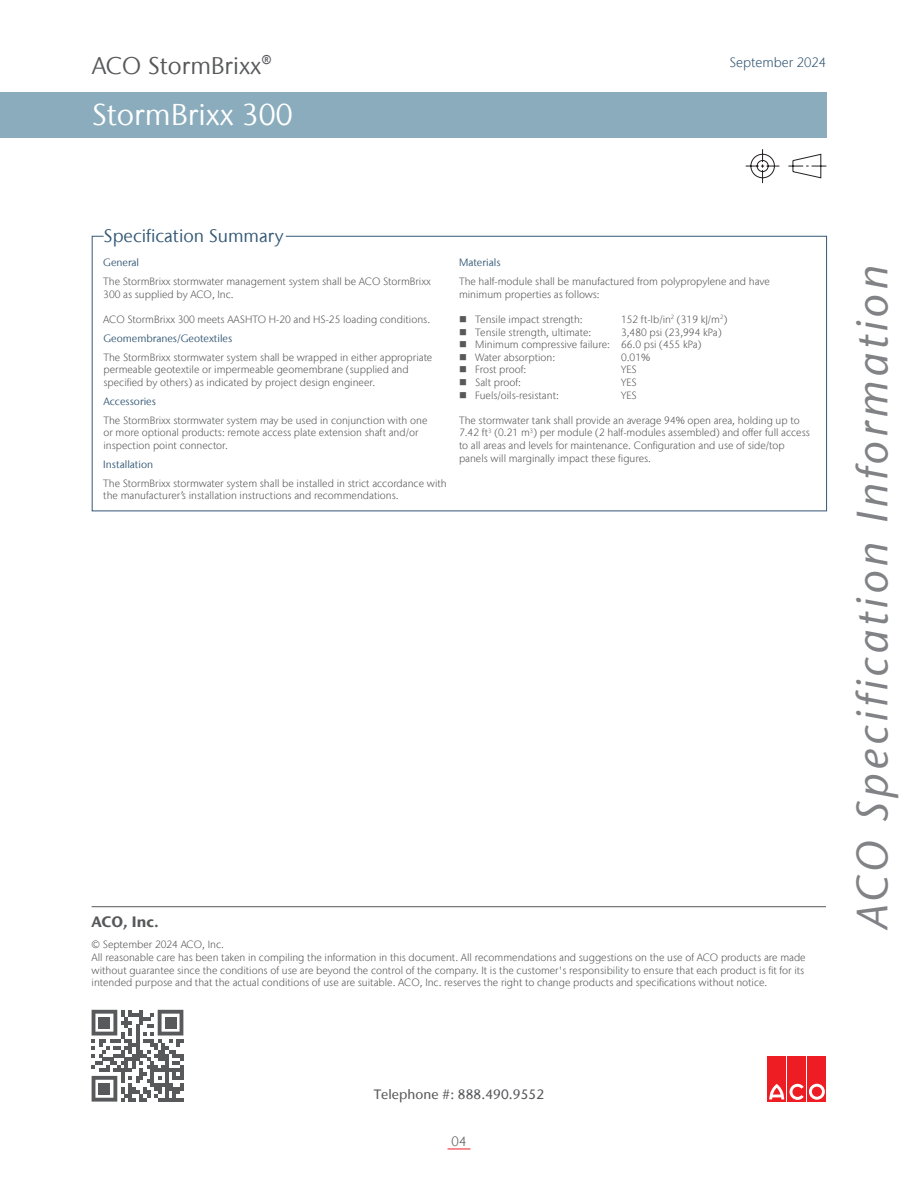
<style>
.page{position:relative;width:918px;height:1188px;background:#fff}
.page>*{position:absolute;margin:0;border:0;box-sizing:border-box;transform-origin:0 0}
.t1{font:italic 500 43.5px "Stone Sans IIITC Com";letter-spacing:.1em;color:#808285}
.t2{font:30px "Stone Sans IIITC Com";letter-spacing:.005em;color:#fff}
.t3{font:24px "Stone Sans IIITC Com";letter-spacing:.005em;color:#57585a}
.SSII_Book_12_Dark_Blue__Heading_2{font:18px "Stone Sans IIITC Com";color:#335875}
.SSII_Bold_10_Gray_1__ACO__Inc{font:700 15px "Stone Sans IIITC Com";color:#57585a}
.t4{font:500 13.5px "Stone Sans IIITC Com";letter-spacing:.005em;color:#57585a}
.t5{font:300 13.5px "Stone Sans IIITC Com";color:#335875}
.t6{font:300 13.5px "Stone Sans IIITC Com";color:#57585a}
.SSII_Light_9_Gray_1__Normal{font:300 10.5px/12.6px "Stone Sans IIITC Com";color:#57585a}
.SSII_Light_7_Gray_1__Fine_Print{font:300 10.5px/12.6px "Stone Sans IIITC Com";color:#57585a}
.SSII_Light_9_Gray_1__Bulleted_Normal{font:300 10.5px/12.6px "Stone Sans IIITC Com";color:#57585a}
.SSII_Book_9_Dark_Blue__Heading_4{font:10.5px "Stone Sans IIITC Com";color:#335875}
</style>
<div class="page">
<svg style="left:448px;top:1149px;width:22px;height:1px"></svg>
<div style="left:0;top:92px;width:826px;height:46px;background:#8aacbc"></div>
<svg style="left:92px;top:1010px;width:91px;height:92px"></svg>
<div style="left:99px;top:1017px;width:11px;height:11px;background:#58595b"></div>
<div style="left:165px;top:1017px;width:11px;height:11px;background:#58595b"></div>
<div style="left:99px;top:1083px;width:11px;height:11px;background:#58595b"></div>
<div style="left:767px;top:1056px;width:19px;height:46px;background:#ee1d23"></div>
<div style="left:788px;top:1056px;width:18px;height:46px;background:#ee1d23"></div>
<div style="left:808px;top:1056px;width:18px;height:46px;background:#ee1d23"></div>
<svg style="left:769px;top:1084px;width:56px;height:16px"></svg>
<svg style="left:746px;top:149px;width:80px;height:34px"></svg>
<hr style="left:92px;top:906px;width:734px;height:1px;background:#57585a">
<svg style="left:91px;top:236px;width:736px;height:276px"></svg>
<h3 class="t3" style="left:92px;top:51px;width:181px">ACO StormBrixx®</h3>
<h2 class="t2" style="left:92px;top:96px;width:202px">StormBrixx 300</h2>
<p class="t5" style="left:730px;top:54px;width:98px">September 2024</p>
<p class="SSII_Book_12_Dark_Blue__Heading_2" style="left:104px;top:225px;width:181px">Specification Summary</p>
<p class="SSII_Book_9_Dark_Blue__Heading_4" style="left:103px;top:256px;width:37px">General</p>
<p class="SSII_Light_9_Gray_1__Normal" style="left:103px;top:275px;width:329px">The StormBrixx stormwater management system shall be ACO StormBrixx<br>300 as supplied by ACO, Inc.</p>
<p class="SSII_Light_9_Gray_1__Normal" style="left:103px;top:313px;width:328px">ACO StormBrixx 300 meets AASHTO H-20 and HS-25 loading conditions.</p>
<p class="SSII_Light_9_Gray_1__Normal" style="left:103px;top:351px;width:330px">The StormBrixx stormwater system shall be wrapped in either appropriate permeable geotextile or impermeable geomembrane (supplied and specified by others) as indicated by project design engineer.</p>
<p class="SSII_Light_9_Gray_1__Normal" style="left:103px;top:414px;width:325px">The StormBrixx stormwater system may be used in conjunction with one or more optional products: remote access plate extension shaft and/or inspection point connector.</p>
<p class="SSII_Book_9_Dark_Blue__Heading_4" style="left:103px;top:332px;width:130px">Geomembranes/Geotextiles</p>
<p class="SSII_Book_9_Dark_Blue__Heading_4" style="left:103px;top:395px;width:54px">Accessories</p>
<p class="SSII_Book_9_Dark_Blue__Heading_4" style="left:103px;top:458px;width:51px">Installation</p>
<p class="SSII_Light_9_Gray_1__Normal" style="left:103px;top:477px;width:345px">The StormBrixx stormwater system shall be installed in strict accordance with the manufacturer’s installation instructions and recommendations.</p>
<p class="SSII_Book_9_Dark_Blue__Heading_4" style="left:459px;top:256px;width:43px">Materials</p>
<p class="SSII_Light_9_Gray_1__Normal" style="left:459px;top:275px;width:312px">The half-module shall be manufactured from polypropylene and have minimum properties as follows:</p>
<p class="SSII_Light_7_Gray_1__Fine_Print" style="left:459px;top:313px;width:125px">■ Tensile impact strength:</p>
<p class="SSII_Light_7_Gray_1__Fine_Print" style="left:621px;top:313px;width:108px">152 ft-lb/in<sup>2</sup> (319 kJ/m<sup>2</sup>)</p>
<p class="SSII_Light_7_Gray_1__Fine_Print" style="left:459px;top:326px;width:134px">■ Tensile strength, ultimate:</p>
<p class="SSII_Light_7_Gray_1__Fine_Print" style="left:621px;top:326px;width:102px">3,480 psi (23,994 kPa)</p>
<p class="SSII_Light_7_Gray_1__Fine_Print" style="left:459px;top:338px;width:244px">■ Minimum compressive failure: 66.0 psi (455 kPa)</p>
<p class="SSII_Light_7_Gray_1__Fine_Print" style="left:459px;top:351px;width:98px">■ Water absorption:</p>
<p class="SSII_Light_7_Gray_1__Fine_Print" style="left:621px;top:351px;width:31px">0.01%</p>
<p class="SSII_Light_7_Gray_1__Fine_Print" style="left:459px;top:363px;width:69px">■ Frost proof:</p>
<p class="SSII_Light_7_Gray_1__Fine_Print" style="left:621px;top:363px;width:17px">YES</p>
<p class="SSII_Light_7_Gray_1__Fine_Print" style="left:459px;top:376px;width:64px">■ Salt proof:</p>
<p class="SSII_Light_7_Gray_1__Fine_Print" style="left:621px;top:376px;width:17px">YES</p>
<p class="SSII_Light_7_Gray_1__Fine_Print" style="left:459px;top:389px;width:102px">■ Fuels/oils-resistant:</p>
<p class="SSII_Light_7_Gray_1__Fine_Print" style="left:621px;top:389px;width:17px">YES</p>
<p class="SSII_Light_9_Gray_1__Bulleted_Normal" style="left:459px;top:414px;width:352px">The stormwater tank shall provide an average 94% open area, holding up to 7.42 ft<sup>3</sup> (0.21 m<sup>3</sup>) per module (2 half-modules assembled) and offer full access to all areas and levels for maintenance. Configuration and use of side/top panels will marginally impact these figures.</p>
<p class="SSII_Bold_10_Gray_1__ACO__Inc" style="left:92px;top:912px;width:69px">ACO, Inc.</p>
<p class="SSII_Light_7_Gray_1__Fine_Print" style="left:92px;top:938px;width:134px">© September 2024 ACO, Inc.</p>
<p class="SSII_Light_7_Gray_1__Fine_Print" style="left:92px;top:951px;width:716px">All reasonable care has been taken in compiling the information in this document. All recommendations and suggestions on the use of ACO products are made without guarantee since the conditions of use are beyond the control of the company. It is the customer's responsibility to ensure that each product is fit for its intended purpose and that the actual conditions of use are suitable. ACO, Inc. reserves the right to change products and specifications without notice.</p>
<p class="t4" style="left:374px;top:1086px;width:172px">Telephone #: 888.490.9552</p>
<p class="t6" style="left:452px;top:1133px;width:16px">04</p>
<h1 class="t1" style="left:845px;top:928px;width:665px;rotate:-90deg">ACO Specification Information</h1>
</div>
